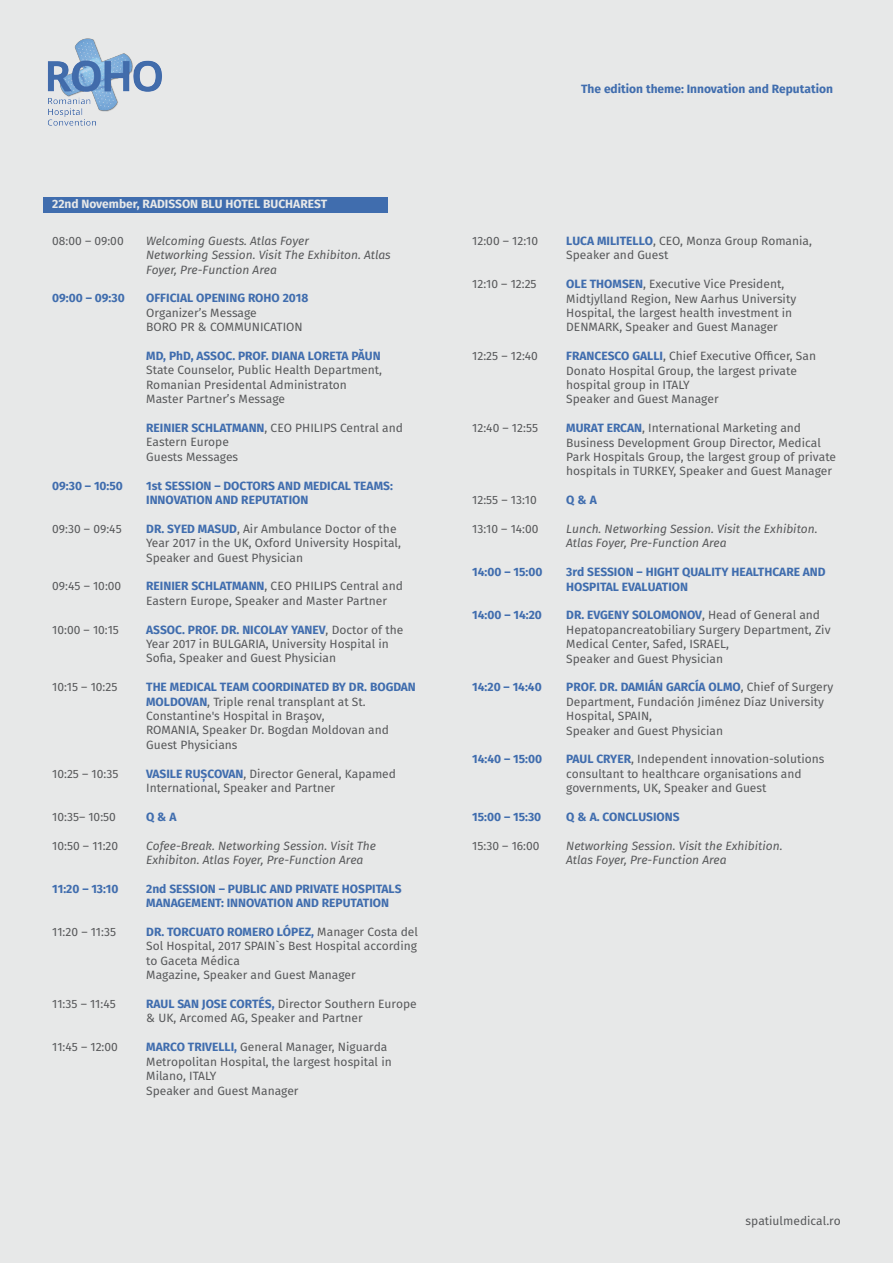
<style>
.page{position:relative;width:893px;height:1263px;background:#e7e8e8}
.page>*{position:absolute;margin:0;border:0;box-sizing:border-box;transform-origin:0 0}
.t1{font:12px/14.4px "Fira Sans";color:#58595b}
.t2{font:700 12px/14.4px "Fira Sans";color:#406dae}
.t3{font:italic 12px/14.4px "Fira Sans";color:#58595b}
.t4{font:700 12px "Fira Sans";color:#e7e8e8}
.s1{font-weight:700;color:#406dae}
</style>
<div class="page">
<div style="left:44px;top:198px;width:344px;height:15px;background:#406dae"></div>
<img style="left:47px;top:38px;width:115px;height:88px">
<p class="t4" style="left:52px;top:194px;width:277px">22nd November, RADISSON BLU HOTEL BUCHAREST</p>
<p class="t1" style="left:52px;top:233px;width:73px">08:00 – 09:00</p>
<p class="t2" style="left:52px;top:290px;width:74px">09:00 – 09:30</p>
<p class="t2" style="left:52px;top:477px;width:72px">09:30 – 10:50</p>
<p class="t1" style="left:52px;top:521px;width:71px">09:30 – 09:45</p>
<p class="t1" style="left:52px;top:579px;width:71px">09:45 – 10:00</p>
<p class="t1" style="left:52px;top:622px;width:68px">10:00 – 10:15</p>
<p class="t1" style="left:52px;top:679px;width:67px">10:15 – 10:25</p>
<p class="t1" style="left:52px;top:766px;width:68px">10:25 – 10:35</p>
<p class="t1" style="left:52px;top:809px;width:65px">10:35– 10:50</p>
<p class="t1" style="left:52px;top:838px;width:67px">10:50 – 11:20</p>
<p class="t2" style="left:52px;top:881px;width:68px">11:20 – 13:10</p>
<p class="t1" style="left:52px;top:924px;width:65px">11:20 – 11:35</p>
<p class="t1" style="left:52px;top:996px;width:65px">11:35 – 11:45</p>
<p class="t1" style="left:52px;top:1039px;width:67px">11:45 – 12:00</p>
<p class="t3" style="left:146px;top:233px;width:246px">Welcoming Guests. Atlas Foyer<br>Networking Session. Visit The Exhibiton. Atlas<br>Foyer, Pre-Function Area</p>
<p class="t2" style="left:146px;top:290px;width:164px">OFFICIAL OPENING ROHO 2018</p>
<p class="t1" style="left:146px;top:305px;width:158px">Organizer’s Message<br>BORO PR &amp; COMMUNICATION</p>
<p class="t2" style="left:146px;top:348px;width:236px">MD, PhD, ASSOC. PROF. DIANA LORETA PĂUN</p>
<p class="t1" style="left:146px;top:363px;width:237px">State Counselor, Public Health Department,<br>Romanian Presidental Administraton<br>Master Partner’s Message</p>
<p class="t1" style="left:146px;top:420px;width:258px"><span class="s1">REINIER SCHLATMANN</span>, CEO PHILIPS Central and<br>Eastern Europe<br>Guests Messages</p>
<p class="t2" style="left:146px;top:477px;width:248px">1st SESSION – DOCTORS AND MEDICAL TEAMS:<br>INNOVATION AND REPUTATION</p>
<p class="t1" style="left:146px;top:521px;width:256px"><span class="s1">DR. SYED MASUD</span>, Air Ambulance Doctor of the<br>Year 2017 in the UK, Oxford University Hospital,<br>Speaker and Guest Physician</p>
<p class="t1" style="left:146px;top:579px;width:258px"><span class="s1">REINIER SCHLATMANN</span>, CEO PHILIPS Central and<br>Eastern Europe, Speaker and Master Partner</p>
<p class="t1" style="left:146px;top:622px;width:259px"><span class="s1">ASSOC. PROF. DR. NICOLAY YANEV</span>, Doctor of the<br>Year 2017 in BULGARIA, University Hospital in<br>Sofia, Speaker and Guest Physician</p>
<p class="t1" style="left:146px;top:679px;width:271px"><span class="s1">THE MEDICAL TEAM COORDINATED BY DR. BOGDAN MOLDOVAN</span>, Triple renal transplant at St.<br>Constantine's Hospital in Braşov,<br>ROMANIA, Speaker Dr. Bogdan Moldovan and Guest Physicians</p>
<p class="t1" style="left:146px;top:766px;width:251px"><span class="s1">VASILE RUȘCOVAN</span>, Director General, Kapamed<br>International, Speaker and Partner</p>
<p class="t2" style="left:146px;top:809px;width:32px">Q &amp; A</p>
<p class="t3" style="left:146px;top:838px;width:231px">Cofee-Break. Networking Session. Visit The<br>Exhibiton. Atlas Foyer, Pre-Function Area</p>
<p class="t2" style="left:146px;top:881px;width:257px">2nd SESSION – PUBLIC AND PRIVATE HOSPITALS<br>MANAGEMENT: INNOVATION AND REPUTATION</p>
<p class="t1" style="left:146px;top:924px;width:273px"><span class="s1">DR. TORCUATO ROMERO LÓPEZ,</span> Manager Costa del Sol Hospital, 2017 SPAIN`s Best Hospital according to Gaceta Médica<br>Magazine, Speaker and Guest Manager</p>
<p class="t1" style="left:146px;top:996px;width:272px"><span class="s1">RAUL SAN JOSE CORTÉS,</span> Director Southern Europe &amp; UK, Arcomed AG, Speaker and Partner</p>
<p class="t1" style="left:146px;top:1039px;width:247px"><span class="s1">MARCO TRIVELLI,</span> General Manager, Niguarda Metropolitan Hospital, the largest hospital in Milano, ITALY<br>Speaker and Guest Manager</p>
<p class="t2" style="left:581px;top:81px;width:253px">The edition theme: Innovation and Reputation</p>
<p class="t1" style="left:472px;top:233px;width:67px">12:00 – 12:10</p>
<p class="t1" style="left:472px;top:276px;width:66px">12:10 – 12:25</p>
<p class="t1" style="left:472px;top:348px;width:67px">12:25 – 12:40</p>
<p class="t1" style="left:472px;top:420px;width:67px">12:40 – 12:55</p>
<p class="t1" style="left:472px;top:492px;width:66px">12:55 – 13:10</p>
<p class="t1" style="left:472px;top:521px;width:68px">13:10 – 14:00</p>
<p class="t2" style="left:472px;top:564px;width:72px">14:00 – 15:00</p>
<p class="t2" style="left:472px;top:607px;width:71px">14:00 – 14:20</p>
<p class="t2" style="left:472px;top:679px;width:71px">14:20 – 14:40</p>
<p class="t2" style="left:472px;top:751px;width:71px">14:40 – 15:00</p>
<p class="t2" style="left:472px;top:809px;width:70px">15:00 – 15:30</p>
<p class="t1" style="left:472px;top:838px;width:69px">15:30 – 16:00</p>
<p class="t1" style="left:566px;top:233px;width:247px"><span class="s1">LUCA MILITELLO</span>, CEO, Monza Group Romania,<br>Speaker and Guest</p>
<p class="t1" style="left:566px;top:276px;width:232px"><span class="s1">OLE THOMSEN</span>, Executive Vice President, Midtjylland Region, New Aarhus University Hospital, the largest health investment in DENMARK, Speaker and Guest Manager</p>
<p class="t1" style="left:566px;top:348px;width:251px"><span class="s1">FRANCESCO GALLI</span>, Chief Executive Officer, San Donato Hospital Group, the largest private hospital group in ITALY<br>Speaker and Guest Manager</p>
<p class="t1" style="left:566px;top:420px;width:271px"><span class="s1">MURAT ERCAN</span>, International Marketing and Business Development Group Director, Medical Park Hospitals Group, the largest group of private hospitals in TURKEY, Speaker and Guest Manager</p>
<p class="t2" style="left:566px;top:492px;width:32px">Q &amp; A</p>
<p class="t3" style="left:566px;top:521px;width:253px">Lunch. Networking Session. Visit the Exhibiton.<br>Atlas Foyer, Pre-Function Area</p>
<p class="t2" style="left:566px;top:564px;width:261px">3rd SESSION – HIGHT QUALITY HEALTHCARE AND<br>HOSPITAL EVALUATION</p>
<p class="t1" style="left:566px;top:608px;width:266px"><span class="s1">DR. EVGENY SOLOMONOV</span>, Head of General and Hepatopancreatobiliary Surgery Department, Ziv Medical Center, Safed, ISRAEL,<br>Speaker and Guest Physician</p>
<p class="t1" style="left:566px;top:680px;width:269px"><span class="s1">PROF. DR. DAMIÁN GARCÍA OLMO</span>, Chief of Surgery Department, Fundación Jiménez Díaz University Hospital, SPAIN,<br>Speaker and Guest Physician</p>
<p class="t1" style="left:566px;top:752px;width:260px"><span class="s1">PAUL CRYER</span>, Independent innovation-solutions consultant to healthcare organisations and governments, UK, Speaker and Guest</p>
<p class="t2" style="left:566px;top:809px;width:115px">Q &amp; A. CONCLUSIONS</p>
<p class="t3" style="left:566px;top:838px;width:218px">Networking Session. Visit the Exhibition.<br>Atlas Foyer, Pre-Function Area</p>
<p class="t1" style="left:746px;top:1213px;width:97px">spatiulmedical.ro</p>
</div>
